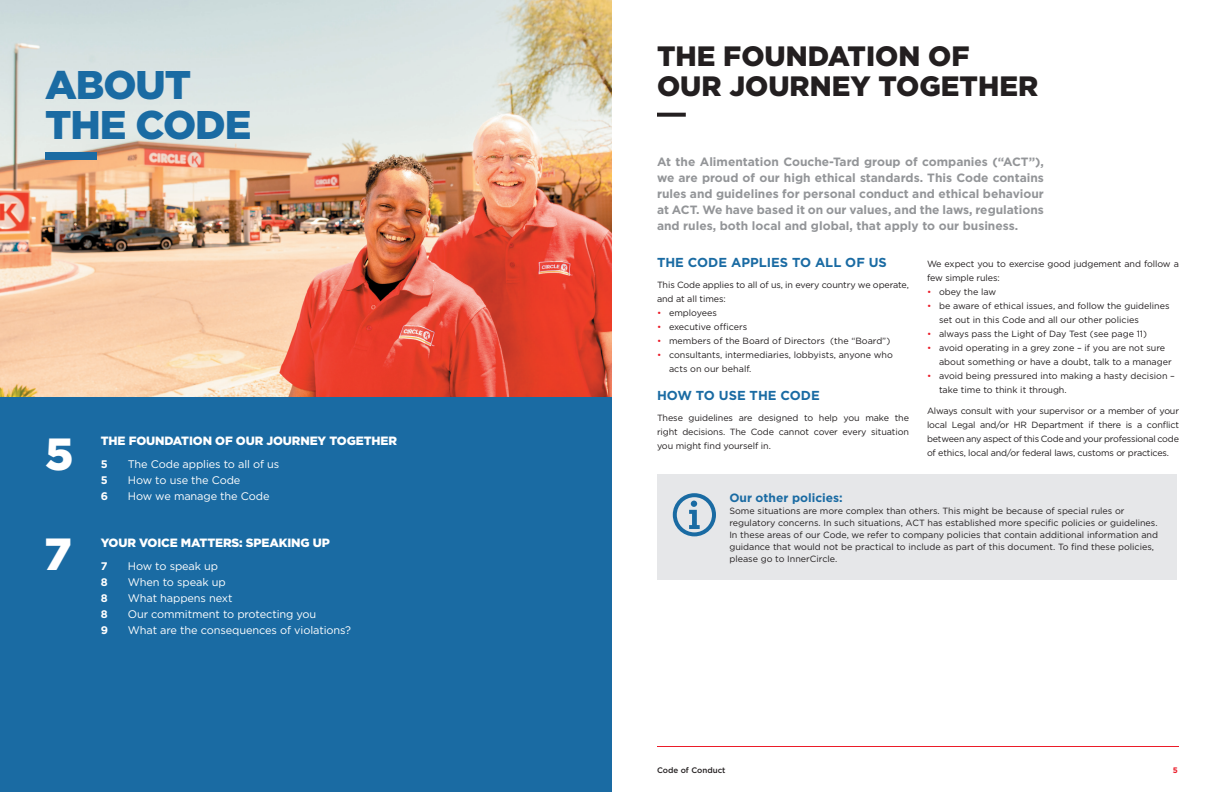
<style>
.page{position:relative;width:1224px;height:792px;background:#fff}
.page>*{position:absolute;margin:0;border:0;box-sizing:border-box;transform-origin:0 0}
.t1{font:900 45px "Gotham";color:#fff}
.t2{font:900 40px/40px "Gotham";letter-spacing:-.025em;color:#1a6ba3}
.t3{font:900 28px/30px "Gotham";color:#231f20}
.t4{font:700 13px "Gotham";color:#1a6ba3}
.t5{font:700 12px/16px "Gotham";color:#939598;text-align:justify}
.t6{font:900 12px "Gotham";letter-spacing:-.01em;color:#fff}
.t7{font:700 12px "Gotham";color:#1a6ba3}
.t8{font:11px "Gotham";letter-spacing:-.01em;color:#fff}
.t9{font:700 11px "Gotham";color:#fff}
.t10{font:9px/14px "Gotham";color:#231f20}
.t11{font:500 8px "Gotham";color:#231f20}
.t12{font:700 8px "Gotham";color:#eb1c29}
.s1{color:#eb1c29}
</style>
<div class="page">
<hr style="left:657px;top:746px;width:522px;height:1px;background:#eb1c29">
<img style="left:0;top:0;width:612px;height:397px">
<div style="left:0;top:397px;width:612px;height:395px;background:#1a6ba3"></div>
<div style="left:45px;top:152px;width:52px;height:7px;background:#1a6ba3"></div>
<svg style="left:657px;top:113px;width:29px;height:4px"></svg>
<div style="left:657px;top:474px;width:520px;height:106px;background:#e6e7e9"></div>
<div style="left:673px;top:493px;width:43px;height:43px;border:4px solid #1a6ba3;border-radius:50%"></div>
<svg style="left:689px;top:501px;width:11px;height:28px"></svg>
<h2 class="t2" style="left:45px;top:64px;width:208px">ABOUT<br>THE CODE</h2>
<h1 class="t1" style="left:45px;top:428px;width:30px">5</h1>
<h1 class="t1" style="left:44px;top:528px;width:29px">7</h1>
<h3 class="t6" style="left:101px;top:434px;width:298px">THE FOUNDATION OF OUR JOURNEY TOGETHER</h3>
<p class="t9" style="left:101px;top:458px;width:8px">5</p>
<p class="t8" style="left:128px;top:458px;width:153px">The Code applies to all of us</p>
<p class="t9" style="left:101px;top:474px;width:8px">5</p>
<p class="t8" style="left:128px;top:474px;width:114px">How to use the Code</p>
<p class="t9" style="left:101px;top:490px;width:9px">6</p>
<p class="t8" style="left:128px;top:490px;width:143px">How we manage the Code</p>
<h3 class="t6" style="left:101px;top:536px;width:231px">YOUR VOICE MATTERS: SPEAKING UP</h3>
<p class="t9" style="left:101px;top:560px;width:8px">7</p>
<p class="t8" style="left:128px;top:560px;width:92px">How to speak up</p>
<p class="t9" style="left:101px;top:576px;width:8px">8</p>
<p class="t8" style="left:128px;top:576px;width:99px">When to speak up</p>
<p class="t9" style="left:101px;top:592px;width:8px">8</p>
<p class="t8" style="left:128px;top:592px;width:106px">What happens next</p>
<p class="t9" style="left:101px;top:608px;width:8px">8</p>
<p class="t8" style="left:128px;top:608px;width:190px">Our commitment to protecting you</p>
<p class="t9" style="left:101px;top:624px;width:9px">9</p>
<p class="t8" style="left:128px;top:624px;width:225px">What are the consequences of violations?</p>
<h3 class="t3" style="left:657px;top:40px;width:383px">THE FOUNDATION OF<br>OUR JOURNEY TOGETHER</h3>
<p class="t5" style="left:657px;top:154px;width:389px">At the Alimentation Couche-Tard group of companies (“ACT”), we are proud of our high ethical standards. This Code contains rules and guidelines for personal conduct and ethical behaviour at ACT. We have based it on our values, and the laws, regulations and rules, both local and global, that apply to our business.</p>
<h3 class="t4" style="left:657px;top:255px;width:231px">THE CODE APPLIES TO ALL OF US</h3>
<p class="t10" style="left:657px;top:278px;width:254px">This Code applies to all of us, in every country we operate, and at all times:</p>
<p class="t10" style="left:657px;top:306px;width:61px"><span class="s1">•</span> employees</p>
<p class="t10" style="left:657px;top:320px;width:92px"><span class="s1">•</span> executive officers</p>
<p class="t10" style="left:657px;top:334px;width:235px"><span class="s1">•</span> members of the Board of Directors (the “Board”)</p>
<p class="t10" style="left:669px;top:348px;width:225px;text-indent:-12px"><span class="s1">•</span> consultants, intermediaries, lobbyists, anyone who acts on our behalf.</p>
<h3 class="t4" style="left:657px;top:388px;width:164px">HOW TO USE THE CODE</h3>
<p class="t10" style="left:657px;top:411px;width:254px;text-align:justify">These guidelines are designed to help you make the right decisions. The Code cannot cover every situation you might find yourself in.</p>
<p class="t10" style="left:927px;top:257px;width:254px">We expect you to exercise good judgement and follow a few simple rules:</p>
<p class="t10" style="left:927px;top:285px;width:71px"><span class="s1">•</span> obey the law</p>
<p class="t10" style="left:939px;top:299px;width:232px;text-indent:-12px"><span class="s1">•</span> be aware of ethical issues, and follow the guidelines set out in this Code and all our other policies</p>
<p class="t10" style="left:927px;top:327px;width:222px"><span class="s1">•</span> always pass the Light of Day Test (see page 11)</p>
<p class="t10" style="left:939px;top:341px;width:234px;text-indent:-12px"><span class="s1">•</span> avoid operating in a grey zone – if you are not sure about something or have a doubt, talk to a manager</p>
<p class="t10" style="left:939px;top:369px;width:237px;text-indent:-12px"><span class="s1">•</span> avoid being pressured into making a hasty decision – take time to think it through.</p>
<p class="t10" style="left:927px;top:404px;width:254px;text-align:justify">Always consult with your supervisor or a member of your local Legal and/or HR Department if there is a conflict between any aspect of this Code and your professional code of ethics, local and/or federal laws, customs or practices.</p>
<h3 class="t7" style="left:729px;top:491px;width:115px">Our other policies:</h3>
<p class="t10" style="left:729px;top:505px;width:430px;line-height:12px">Some situations are more complex than others. This might be because of special rules or regulatory concerns. In such situations, ACT has established more specific policies or guidelines.<br>In these areas of our Code, we refer to company policies that contain additional information and guidance that would not be practical to include as part of this document. To find these policies, please go to InnerCircle.</p>
<p class="t11" style="left:657px;top:765px;width:70px">Code of Conduct</p>
<p class="t12" style="left:1173px;top:765px;width:7px">5</p>
</div>
